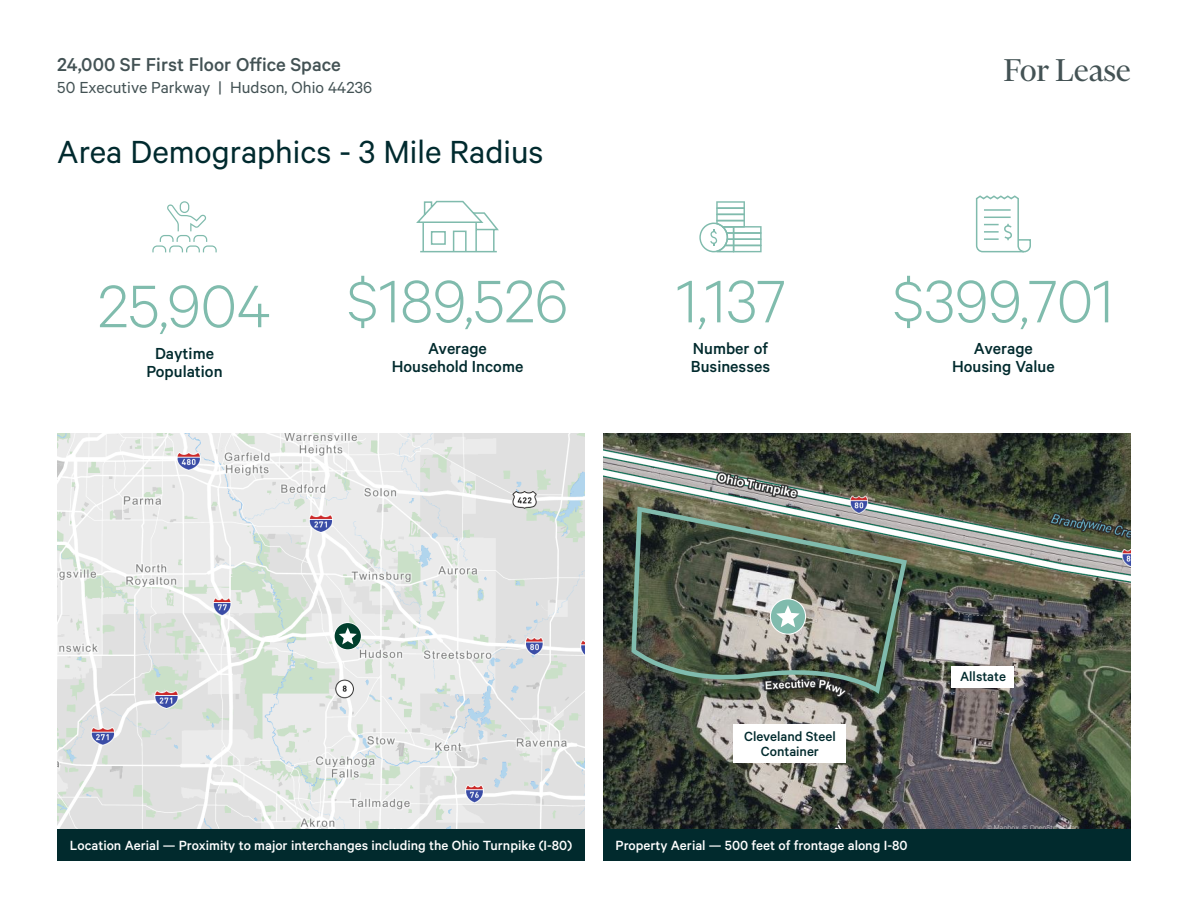
<style>
.page{position:relative;width:1188px;height:918px;background:#fff}
.page>*{position:absolute;margin:0;border:0;box-sizing:border-box;transform-origin:0 0}
.t1{font:300 67.5px "Calibre";color:#80bcad}
.t2{font:300 67.5px "Calibre";color:#80bbad}
.t3{font:36px "Calibre";color:#002a2e}
.t4{font:36px "Financier Display";color:#435254}
.t5{font:500 21px "Calibre";color:#435254}
.t6{font:500 18px/18px "Calibre";color:#012a2d;text-align:center}
.t7{font:18px "Calibre";color:#435254}
.t8{font:500 15px "Calibre";color:#fff}
.t9{font:500 15px/15px "Calibre";color:#012a2d;text-align:center}
.t10{font:300 8.25px "Calibre";color:#d8d8d8}
</style>
<div class="page">
<svg style="left:699px;top:201px;width:63px;height:51px"></svg>
<svg style="left:152px;top:201px;width:65px;height:51px"></svg>
<svg style="left:416px;top:200px;width:83px;height:53px"></svg>
<hr style="left:420px;top:251px;width:77px;height:1px;background:#80bbad">
<svg style="left:975px;top:195px;width:56px;height:58px"></svg>
<img style="left:57px;top:433px;width:528px;height:396px">
<svg style="left:334px;top:622px;width:28px;height:28px"></svg>
<div style="left:335px;top:623px;width:26px;height:26px;background:#003f2d;border-radius:50%"></div>
<svg style="left:339px;top:627px;width:18px;height:17px"></svg>
<img style="left:603px;top:433px;width:528px;height:396px">
<div style="left:57px;top:829px;width:528px;height:32px;background:#012a2d"></div>
<div style="left:603px;top:829px;width:528px;height:32px;background:#012a2d"></div>
<div style="left:952px;top:666px;width:62px;height:21px;background:#fff"></div>
<svg style="left:629px;top:504px;width:281px;height:325px;background:#6c7167"></svg>
<h3 class="t5" style="left:57px;top:52px;width:285px">24,000 SF First Floor Office Space</h3>
<p class="t7" style="left:57px;top:77px;width:316px">50 Executive Parkway | Hudson, Ohio 44236</p>
<h2 class="t3" style="left:57px;top:131px;width:488px">Area Demographics - 3 Mile Radius</h2>
<h1 class="t1" style="left:98px;top:267px;width:174px">25,904</h1>
<p class="t6" style="left:146px;top:344px;width:78px">Daytime<br>Population</p>
<h1 class="t2" style="left:347px;top:262px;width:223px">$189,526</h1>
<p class="t6" style="left:392px;top:339px;width:133px">Average<br>Household Income</p>
<h1 class="t1" style="left:676px;top:262px;width:111px">1,137</h1>
<p class="t6" style="left:691px;top:339px;width:81px;text-align:left">Number of<br>Businesses</p>
<h2 class="t4" style="left:1004px;top:51px;width:129px">For Lease</h2>
<h1 class="t1" style="left:893px;top:262px;width:223px">$399,701</h1>
<p class="t6" style="left:952px;top:339px;width:104px">Average<br>Housing Value</p>
<p class="t9" style="left:744px;top:728px;width:93px">Cleveland Steel<br>Container</p>
<p class="t9" style="left:960px;top:669px;width:47px">Allstate</p>
<p class="t10" style="left:986px;top:823px;width:94px">© Mapbox, © OpenStreetMap</p>
<p class="t8" style="left:70px;top:836px;width:504px">Location Aerial — Proximity to major interchanges including the Ohio Turnpike (I-80)</p>
<p class="t8" style="left:616px;top:836px;width:294px">Property Aerial — 500 feet of frontage along I-80</p>
</div>
